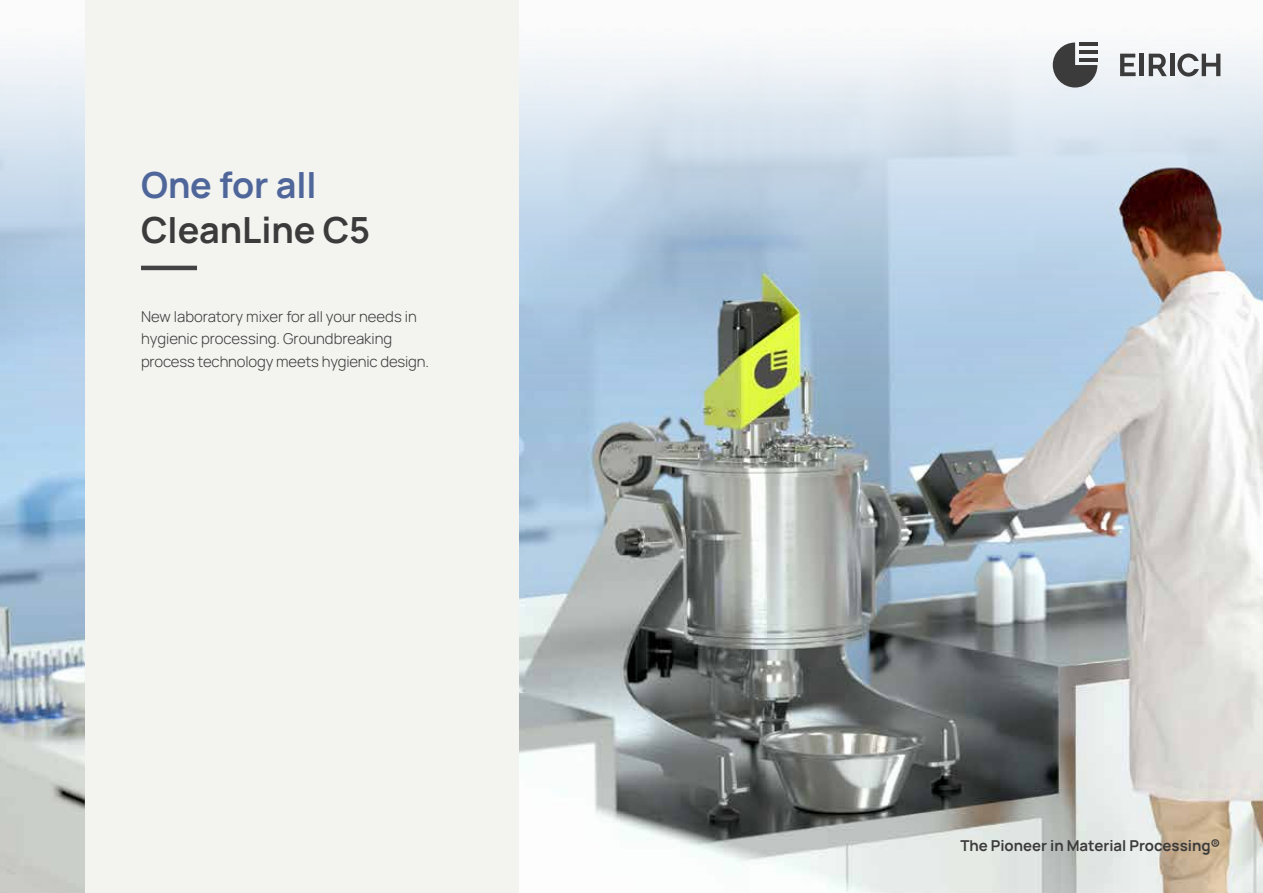
<style>
.page{position:relative;width:1263px;height:893px;background:#fbfbfb}
.page>*{position:absolute;margin:0;border:0;box-sizing:border-box;transform-origin:0 0}
.t1{font:700 36px "Manrope";color:#3b3b3b}
.t2{font:700 36px "Manrope";color:#4e6699}
.t3{font:300 15px/22.5px "Manrope";letter-spacing:-.01em;color:#3b3b3b}
.t4{font:700 15px "Manrope";color:#3b3b3b}
</style>
<div class="page">
<img style="left:0;top:28px;width:1263px;height:865px">
<div style="left:85px;top:0;width:433px;height:893px;background:#f3f3f0"></div>
<hr style="left:141px;top:266px;width:56px;height:4px;background:#444343">
<svg style="left:1053px;top:43px;width:44px;height:45px"></svg>
<hr style="left:1079px;top:58px;width:18px;height:3px;background:#3b3b3b">
<hr style="left:1079px;top:50px;width:18px;height:4px;background:#3b3b3b">
<hr style="left:1079px;top:43px;width:18px;height:3px;background:#3b3b3b">
<svg style="left:1120px;top:54px;width:15px;height:22px"></svg>
<hr style="left:1139px;top:54px;width:4px;height:22px;background:#3b3b3b">
<svg style="left:1149px;top:54px;width:18px;height:22px"></svg>
<hr style="left:1170px;top:54px;width:4px;height:22px;background:#3b3b3b">
<svg style="left:1177px;top:53px;width:43px;height:24px"></svg>
<h1 class="t2" style="left:141px;top:155px;width:177px">One for all</h1>
<h1 class="t1" style="left:141px;top:200px;width:231px">CleanLine C5</h1>
<p class="t3" style="left:141px;top:304px;width:289px">New laboratory mixer for all your needs in hygienic processing. Groundbreaking process technology meets hygienic design.</p>
<p class="t4" style="left:960px;top:833px;width:262px">The Pioneer in Material Processing®</p>
</div>
